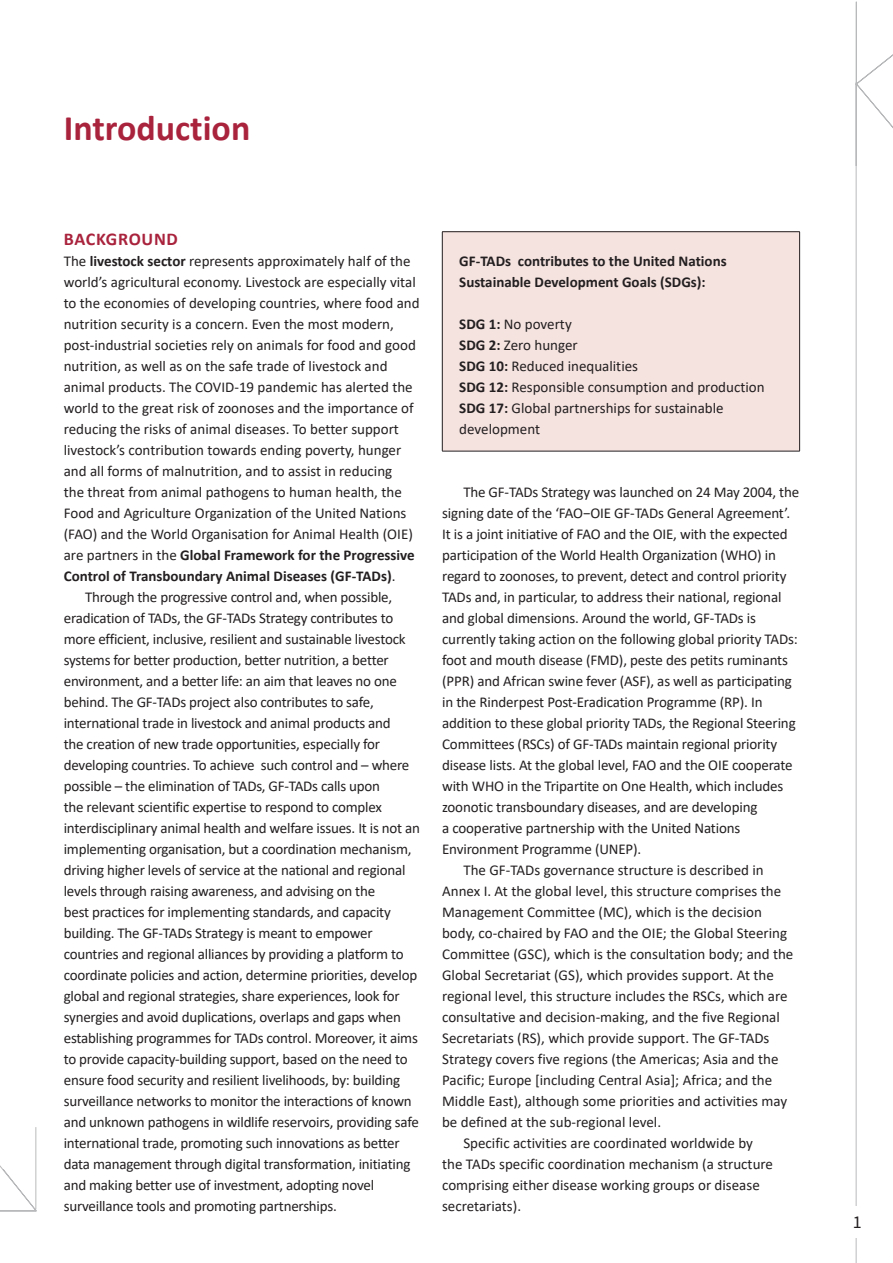
<style>
.page{position:relative;width:893px;height:1263px;background:#fff}
.page>*{position:absolute;margin:0;border:0;box-sizing:border-box;transform-origin:0 0}
.Heading1{font:700 36px "Calibri";color:#a9233d}
.Heading2{font:700 18px "Calibri";letter-spacing:.04em;color:#a9233d}
.t1{font:18px "Source Sans Pro";color:#231f20}
.New_para{font:15px/21px "Calibri";letter-spacing:-.015em;color:#231f20}
.New_para1{font:15px/21px "Calibri";color:#231f20}
.New_para1-2{font:700 15px/21px "Calibri";color:#231f20}
.s1{font-weight:700}
</style>
<div class="page">
<div style="left:442px;top:232px;width:358px;height:219px;background:#f5e3e0"></div>
<hr style="left:442px;top:231px;width:358px;height:1px;background:#231f20">
<hr style="left:442px;top:232px;width:1px;height:219px;background:#231f20">
<hr style="left:799px;top:232px;width:1px;height:219px;background:#231f20">
<hr style="left:442px;top:451px;width:358px;height:1px;background:#231f20">
<p class="Heading1" style="left:64px;top:103px;width:188px">Introduction</p>
<p class="Heading2" style="left:64px;top:226px;width:116px">BACKGROUND</p>
<p class="New_para1" style="left:64px;top:250px;width:357px">The <span class="s1">livestock sector</span> represents approximately half of the world’s agricultural economy. Livestock are especially vital to the economies of developing countries, where food and nutrition security is a concern. Even the most modern, post-industrial societies rely on animals for food and good nutrition, as well as on the safe trade of livestock and animal products. The COVID-19 pandemic has alerted the world to the great risk of zoonoses and the importance of reducing the risks of animal diseases. To better support livestock’s contribution towards ending poverty, hunger and all forms of malnutrition, and to assist in reducing<br>the threat from animal pathogens to human health, the Food and Agriculture Organization of the United Nations (FAO) and the World Organisation for Animal Health (OIE) are partners in the <span class="s1">Global Framework for the Progressive Control of Transboundary Animal Diseases (GF-TADs)</span>.</p>
<p class="New_para" style="left:64px;top:586px;width:358px;text-indent:21px">Through the progressive control and, when possible, eradication of TADs, the GF-TADs Strategy contributes to more efficient, inclusive, resilient and sustainable livestock systems for better production, better nutrition, a better environment, and a better life: an aim that leaves no one behind. The GF-TADs project also contributes to safe, international trade in livestock and animal products and<br>the creation of new trade opportunities, especially for developing countries. To achieve such control and – where possible – the elimination of TADs, GF-TADs calls upon<br>the relevant scientific expertise to respond to complex interdisciplinary animal health and welfare issues. It is not an implementing organisation, but a coordination mechanism, driving higher levels of service at the national and regional levels through raising awareness, and advising on the<br>best practices for implementing standards, and capacity building. The GF-TADs Strategy is meant to empower countries and regional alliances by providing a platform to coordinate policies and action, determine priorities, develop global and regional strategies, share experiences, look for synergies and avoid duplications, overlaps and gaps when establishing programmes for TADs control. Moreover, it aims to provide capacity-building support, based on the need to ensure food security and resilient livelihoods, by: building surveillance networks to monitor the interactions of known and unknown pathogens in wildlife reservoirs, providing safe international trade, promoting such innovations as better data management through digital transformation, initiating and making better use of investment, adopting novel surveillance tools and promoting partnerships.</p>
<p class="New_para1-2" style="left:459px;top:250px;width:269px">GF-TADs contributes to the United Nations<br>Sustainable Development Goals (SDGs):</p>
<p class="New_para1" style="left:459px;top:313px;width:114px"><span class="s1">SDG 1:</span> No poverty</p>
<p class="New_para1" style="left:459px;top:334px;width:120px"><span class="s1">SDG 2:</span> Zero hunger</p>
<p class="New_para1" style="left:459px;top:355px;width:180px"><span class="s1">SDG 10:</span> Reduced inequalities</p>
<p class="New_para1" style="left:459px;top:376px;width:307px"><span class="s1">SDG 12:</span> Responsible consumption and production</p>
<p class="New_para1" style="left:459px;top:397px;width:266px"><span class="s1">SDG 17:</span> Global partnerships for sustainable development</p>
<p class="New_para" style="left:442px;top:481px;width:359px;text-indent:21px">The GF-TADs Strategy was launched on 24 May 2004, the signing date of the ‘FAO−OIE GF-TADs General Agreement’.<br>It is a joint initiative of FAO and the OIE, with the expected participation of the World Health Organization (WHO) in regard to zoonoses, to prevent, detect and control priority TADs and, in particular, to address their national, regional and global dimensions. Around the world, GF-TADs is currently taking action on the following global priority TADs: foot and mouth disease (FMD), peste des petits ruminants (PPR) and African swine fever (ASF), as well as participating in the Rinderpest Post-Eradication Programme (RP). In addition to these global priority TADs, the Regional Steering Committees (RSCs) of GF-TADs maintain regional priority disease lists. At the global level, FAO and the OIE cooperate with WHO in the Tripartite on One Health, which includes zoonotic transboundary diseases, and are developing<br>a cooperative partnership with the United Nations Environment Programme (UNEP).</p>
<p class="New_para" style="left:442px;top:859px;width:353px;text-indent:21px">The GF-TADs governance structure is described in Annex I. At the global level, this structure comprises the Management Committee (MC), which is the decision body, co-chaired by FAO and the OIE; the Global Steering Committee (GSC), which is the consultation body; and the Global Secretariat (GS), which provides support. At the regional level, this structure includes the RSCs, which are consultative and decision-making, and the five Regional Secretariats (RS), which provide support. The GF-TADs Strategy covers five regions (the Americas; Asia and the Pacific; Europe [including Central Asia]; Africa; and the Middle East), although some priorities and activities may be defined at the sub-regional level.</p>
<p class="New_para" style="left:442px;top:1132px;width:332px;text-indent:21px">Specific activities are coordinated worldwide by the TADs specific coordination mechanism (a structure comprising either disease working groups or disease secretariats).</p>
<p class="t1" style="left:853px;top:1211px;width:10px">1</p>
</div>
